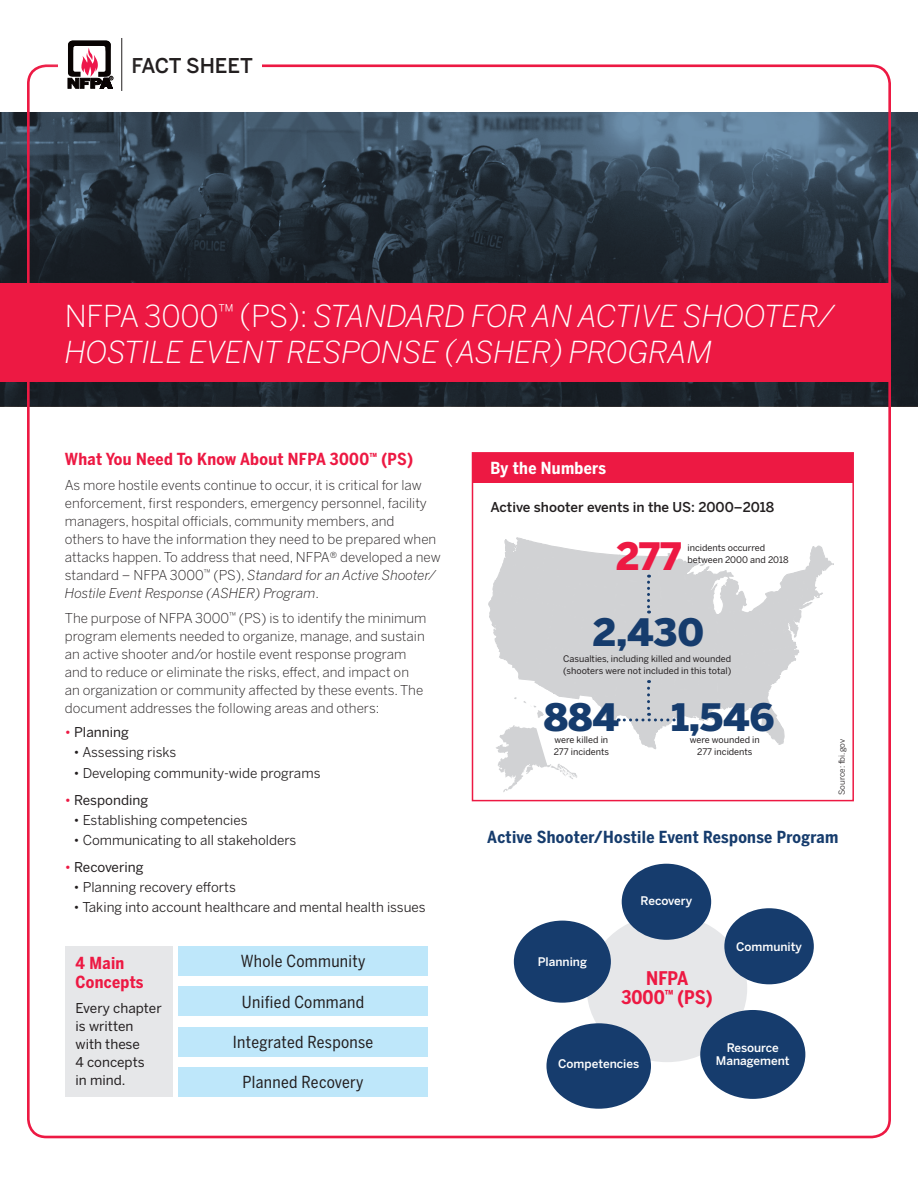
<style>
.page{position:relative;width:918px;height:1188px;background:#fff}
.page>*{position:absolute;margin:0;border:0;box-sizing:border-box;transform-origin:0 0}
.t1{font:900 37.5px "Benton Sans";color:#163c6d}
.t2{font:900 37.5px "Benton Sans";color:#ed1943}
.Headline{font:italic 300 30px/36px "Benton Sans";letter-spacing:-.01em;color:#fff}
.Headline-2{font:500 20.25px "Benton Sans";color:#231f20}
.t3{font:700 18.75px/19.6px "Benton Sans Condensed";color:#ed1943;text-align:center}
.t4{font:16.5px "Benton Sans Condensed";letter-spacing:.02em;color:#231f20}
.t5{font:700 16.5px/19.5px "Benton Sans Condensed";letter-spacing:.02em;color:#ed1943}
.t6{font:700 16.5px "Benton Sans Condensed";letter-spacing:.02em;color:#163c6d}
.t7{font:700 16.5px "Benton Sans Condensed";letter-spacing:.02em;color:#fff}
.Body_Copy{font:300 13.5px/18px "Benton Sans";color:#231f20}
.Body_Copy-2{font:13.5px "Benton Sans";color:#231f20}
.Body_Copy-3{font:13.5px/18px "Benton Sans";color:#231f20}
.Body_Copy-4{font:500 13.5px "Benton Sans";color:#231f20}
.t8{font:500 11.85px/12.8px "Benton Sans";color:#fff;text-align:center}
.Body_Copy-5{font:9px/12px "Benton Sans";color:#231f20}
.Body_Copy-6{font:8.25px "Benton Sans";letter-spacing:-.01em;color:#231f20}
.s1{font-style:normal}
.s2{font-style:italic}
.s3{color:#ed1943}
.s4{font-weight:300}
</style>
<div class="page">
<div style="left:472px;top:452px;width:382px;height:349px;border:2px solid #ed1943"></div>
<svg style="left:0;top:112px;width:918px;height:294px;background:#303b49"></svg>
<div style="left:0;top:284px;width:888px;height:98px;background:#ed1943"></div>
<div style="left:473px;top:453px;width:379px;height:30px;background:#ed1943"></div>
<div style="left:66px;top:946px;width:107px;height:151px;background:#e6e7e9"></div>
<div style="left:178px;top:946px;width:250px;height:30px;background:#bee7fa"></div>
<div style="left:178px;top:986px;width:250px;height:30px;background:#bee7fa"></div>
<div style="left:178px;top:1027px;width:250px;height:30px;background:#bee7fa"></div>
<div style="left:178px;top:1067px;width:250px;height:30px;background:#bee7fa"></div>
<svg style="left:488px;top:537px;width:346px;height:255px"></svg>
<div style="left:587px;top:914px;width:160px;height:148px;background:#e6e7e9;border-radius:50%"></div>
<div style="left:514px;top:921px;width:97px;height:82px;background:#163c6d;border-radius:50%"></div>
<div style="left:622px;top:864px;width:89px;height:76px;background:#163c6d;border-radius:50%"></div>
<div style="left:546px;top:1023px;width:105px;height:86px;background:#163c6d;border-radius:50%"></div>
<div style="left:700px;top:1010px;width:105px;height:89px;background:#163c6d;border-radius:50%"></div>
<div style="left:724px;top:908px;width:90px;height:76px;background:#163c6d;border-radius:50%"></div>
<div style="left:25px;top:0;width:128px;height:130px;background:#fff;opacity:.75"></div>
<svg style="left:68px;top:41px;width:45px;height:47px"></svg>
<hr style="left:121px;top:38px;width:1px;height:53px;background:#231f20">
<p class="Headline-2" style="left:131px;top:53px;width:123px">FACT SHEET</p>
<p class="Headline" style="left:65px;top:298px;width:771px"><span class="s1">NFPA 3000</span><sup>™</sup> <span class="s1">(PS):</span> STANDARD FOR AN ACTIVE SHOOTER/<br>HOSTILE EVENT RESPONSE (ASHER) PROGRAM</p>
<p class="t5" style="left:65px;top:449px;width:350px">What You Need To Know About NFPA 3000<sup>™</sup> (PS)</p>
<p class="Body_Copy" style="left:65px;top:476px;width:377px">As more hostile events continue to occur, it is critical for law enforcement, first responders, emergency personnel, facility managers, hospital officials, community members, and<br>others to have the information they need to be prepared when attacks happen. To address that need, NFPA® developed a new standard – NFPA 3000<sup>™</sup> (PS), <span class="s2">Standard for an Active Shooter/ Hostile Event Response (ASHER) Program</span>.</p>
<p class="Body_Copy" style="left:65px;top:609px;width:363px">The purpose of NFPA 3000<sup>™</sup> (PS) is to identify the minimum program elements needed to organize, manage, and sustain an active shooter and/or hostile event response program and to reduce or eliminate the risks, effect, and impact on an organization or community affected by these events. The document addresses the following areas and others:</p>
<p class="Body_Copy-3" style="left:65px;top:723px;width:65px"><span class="s3">•</span> Planning</p>
<p class="Body_Copy-2" style="left:73px;top:745px;width:105px"><span class="s4">•</span> Assessing risks</p>
<p class="Body_Copy-2" style="left:73px;top:765px;width:249px"><span class="s4">•</span> Developing community-wide programs</p>
<p class="Body_Copy-3" style="left:65px;top:791px;width:85px"><span class="s3">•</span> Responding</p>
<p class="Body_Copy-2" style="left:73px;top:812px;width:176px"><span class="s4">•</span> Establishing competencies</p>
<p class="Body_Copy-2" style="left:73px;top:832px;width:225px"><span class="s4">•</span> Communicating to all stakeholders</p>
<p class="Body_Copy-3" style="left:65px;top:858px;width:80px"><span class="s3">•</span> Recovering</p>
<p class="Body_Copy-2" style="left:73px;top:879px;width:164px"><span class="s4">•</span> Planning recovery efforts</p>
<p class="Body_Copy-2" style="left:73px;top:899px;width:354px"><span class="s4">•</span> Taking into account healthcare and mental health issues</p>
<p class="t5" style="left:76px;top:953px;width:70px">4 Main<br>Concepts</p>
<p class="Body_Copy-3" style="left:76px;top:999px;width:88px">Every chapter is written with these<br>4 concepts<br>in mind.</p>
<p class="t4" style="left:241px;top:952px;width:126px">Whole Community</p>
<p class="t4" style="left:242px;top:992px;width:124px">Unified Command</p>
<p class="t4" style="left:233px;top:1032px;width:142px">Integrated Response</p>
<p class="t4" style="left:242px;top:1072px;width:123px">Planned Recovery</p>
<p class="t7" style="left:490px;top:458px;width:117px">By the Numbers</p>
<p class="Body_Copy-4" style="left:490px;top:499px;width:285px">Active shooter events in the US: 2000–2018</p>
<p class="t2" style="left:616px;top:533px;width:66px">277</p>
<p class="Body_Copy-5" style="left:687px;top:542px;width:103px">incidents occurred between 2000 and 2018</p>
<p class="t1" style="left:593px;top:609px;width:113px">2,430</p>
<p class="Body_Copy-5" style="left:563px;top:653px;width:170px">Casualties, including killed and wounded (shooters were not included in this total)</p>
<p class="t1" style="left:544px;top:693px;width:77px">884</p>
<p class="t1" style="left:671px;top:693px;width:105px">1,546</p>
<p class="Body_Copy-5" style="left:554px;top:734px;width:57px">were killed in<br>277 incidents</p>
<p class="Body_Copy-5" style="left:690px;top:734px;width:71px;text-align:center">were wounded in<br>277 incidents</p>
<p class="Body_Copy-6" style="left:837px;top:795px;width:57px;rotate:-90deg">Source: fbi.gov</p>
<p class="t6" style="left:487px;top:827px;width:353px">Active Shooter/Hostile Event Response Program</p>
<p class="t8" style="left:538px;top:955px;width:51px">Planning</p>
<p class="t8" style="left:641px;top:895px;width:53px">Recovery</p>
<p class="t3" style="left:621px;top:968px;width:93px">NFPA<br>3000<sup>™</sup> (PS)</p>
<p class="t8" style="left:736px;top:940px;width:67px">Community</p>
<p class="t8" style="left:558px;top:1058px;width:82px">Competencies</p>
<p class="t8" style="left:716px;top:1042px;width:75px">Resource<br>Management</p>
</div>
